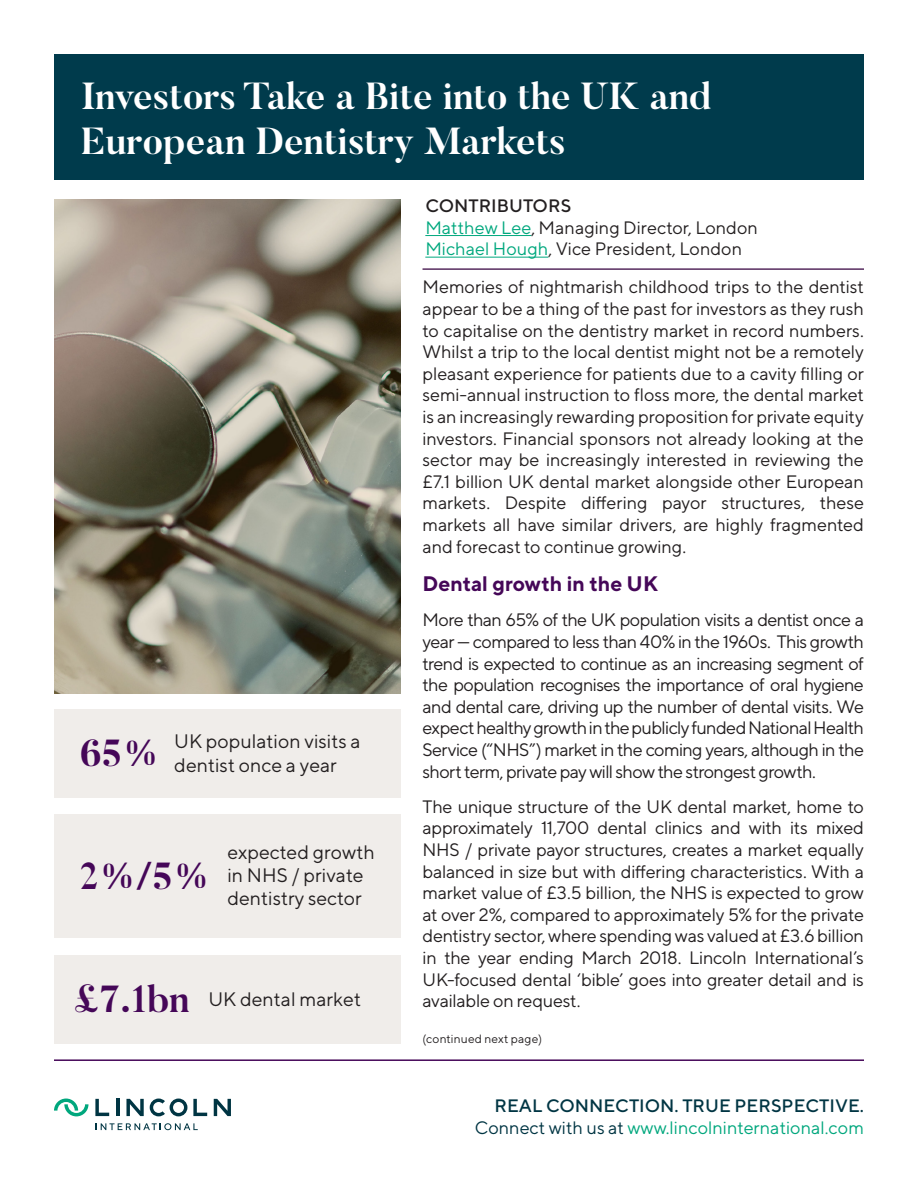
<style>
.page{position:relative;width:918px;height:1188px;background:#fff}
.page>*{position:absolute;margin:0;border:0;box-sizing:border-box;transform-origin:0 0}
.t1{font:700 37.5px/45px "Butler";color:#fff}
.t2{font:700 37.5px "Butler";color:#450758}
.t3{font:700 21px "TT Norms";letter-spacing:-.005em;color:#450758}
.t4{font:19.5px/23.4px "TT Norms";color:#231f20}
.t5{font:18px/21.6px "TT Norms";letter-spacing:-.01em;color:#231f20;text-align:justify}
.t6{font:500 18px/21.6px "TT Norms";color:#003543;text-align:right}
.t7{font:500 18px "TT Norms";color:#231f20}
.t8{font:12px "TT Norms";letter-spacing:.015em;color:#231f20}
.s1{color:#00a87e}
.s2{font-weight:400}
.s3{font-weight:400;color:#00a77d}
</style>
<div class="page">
<hr style="left:116px;top:1099px;width:4px;height:17px;background:#003543">
<svg style="left:126px;top:1099px;width:18px;height:17px"></svg>
<svg style="left:95px;top:1099px;width:14px;height:17px"></svg>
<svg style="left:214px;top:1099px;width:17px;height:17px"></svg>
<svg style="left:193px;top:1099px;width:14px;height:17px"></svg>
<svg style="left:150px;top:1099px;width:37px;height:17px"></svg>
<svg style="left:54px;top:1099px;width:34px;height:17px"></svg>
<svg style="left:96px;top:1123px;width:102px;height:7px"></svg>
<hr style="left:54px;top:1059px;width:810px;height:2px;background:#450758">
<div style="left:54px;top:955px;width:347px;height:88px;background:#f0edea"></div>
<div style="left:54px;top:54px;width:810px;height:125px;background:#003b4c"></div>
<hr style="left:425px;top:235px;width:106px;height:1px;background:#00a87e">
<hr style="left:425px;top:257px;width:123px;height:1px;background:#00a87e">
<img style="left:54px;top:200px;width:347px;height:493px">
<div style="left:54px;top:710px;width:347px;height:88px;background:#f0edea"></div>
<div style="left:54px;top:814px;width:347px;height:124px;background:#f0edea"></div>
<hr style="left:423px;top:268px;width:441px;height:2px;background:#572c5f">
<p class="t1" style="left:81px;top:74px;width:632px">Investors Take a Bite into the UK and<br>European Dentistry Markets</p>
<p class="t7" style="left:425px;top:195px;width:147px">CONTRIBUTORS</p>
<p class="t5" style="left:425px;top:216px;width:334px"><span class="s1">Matthew Lee</span>, Managing Director, London</p>
<p class="t5" style="left:425px;top:238px;width:318px"><span class="s1">Michael Hough</span>, Vice President, London</p>
<p class="t5" style="left:423px;top:276px;width:443px">Memories of nightmarish childhood trips to the dentist appear to be a thing of the past for investors as they rush to capitalise on the dentistry market in record numbers.<br>Whilst a trip to the local dentist might not be a remotely pleasant experience for patients due to a cavity filling or semi-annual instruction to floss more, the dental market is an increasingly rewarding proposition for private equity investors. Financial sponsors not already looking at the sector may be increasingly interested in reviewing the £7.1 billion UK dental market alongside other European markets. Despite differing payor structures, these markets all have similar drivers, are highly fragmented and forecast to continue growing.</p>
<p class="t3" style="left:423px;top:571px;width:237px">Dental growth in the UK</p>
<p class="t5" style="left:423px;top:609px;width:443px">More than 65% of the UK population visits a dentist once a year — compared to less than 40% in the 1960s. This growth trend is expected to continue as an increasing segment of the population recognises the importance of oral hygiene and dental care, driving up the number of dental visits. We expect healthy growth in the publicly funded National Health Service (“NHS”) market in the coming years, although in the short term, private pay will show the strongest growth.</p>
<p class="t5" style="left:423px;top:795px;width:443px">The unique structure of the UK dental market, home to approximately 11,700 dental clinics and with its mixed NHS / private payor structures, creates a market equally balanced in size but with differing characteristics. With a market value of £3.5 billion, the NHS is expected to grow at over 2%, compared to approximately 5% for the private dentistry sector, where spending was valued at £3.6 billion in the year ending March 2018. Lincoln International’s UK-focused dental ‘bible’ goes into greater detail and is available on request.</p>
<p class="t8" style="left:423px;top:1031px;width:121px">(continued next page)</p>
<p class="t2" style="left:80px;top:730px;width:81px">65%</p>
<p class="t4" style="left:174px;top:729px;width:188px">UK population visits a dentist once a year</p>
<p class="t4" style="left:227px;top:840px;width:149px">expected growth in NHS / private</p>
<p class="t4" style="left:227px;top:886px;width:136px">dentistry sector</p>
<p class="t2" style="left:80px;top:852px;width:132px">2%/5%</p>
<p class="t2" style="left:74px;top:975px;width:117px">£7.1bn</p>
<p class="t4" style="left:208px;top:987px;width:154px">UK dental market</p>
<p class="t6" style="left:475px;top:1095px;width:391px">REAL CONNECTION. TRUE PERSPECTIVE.<br><span class="s2">Connect with us at</span> <span class="s3">www.lincolninternational.com</span></p>
</div>
